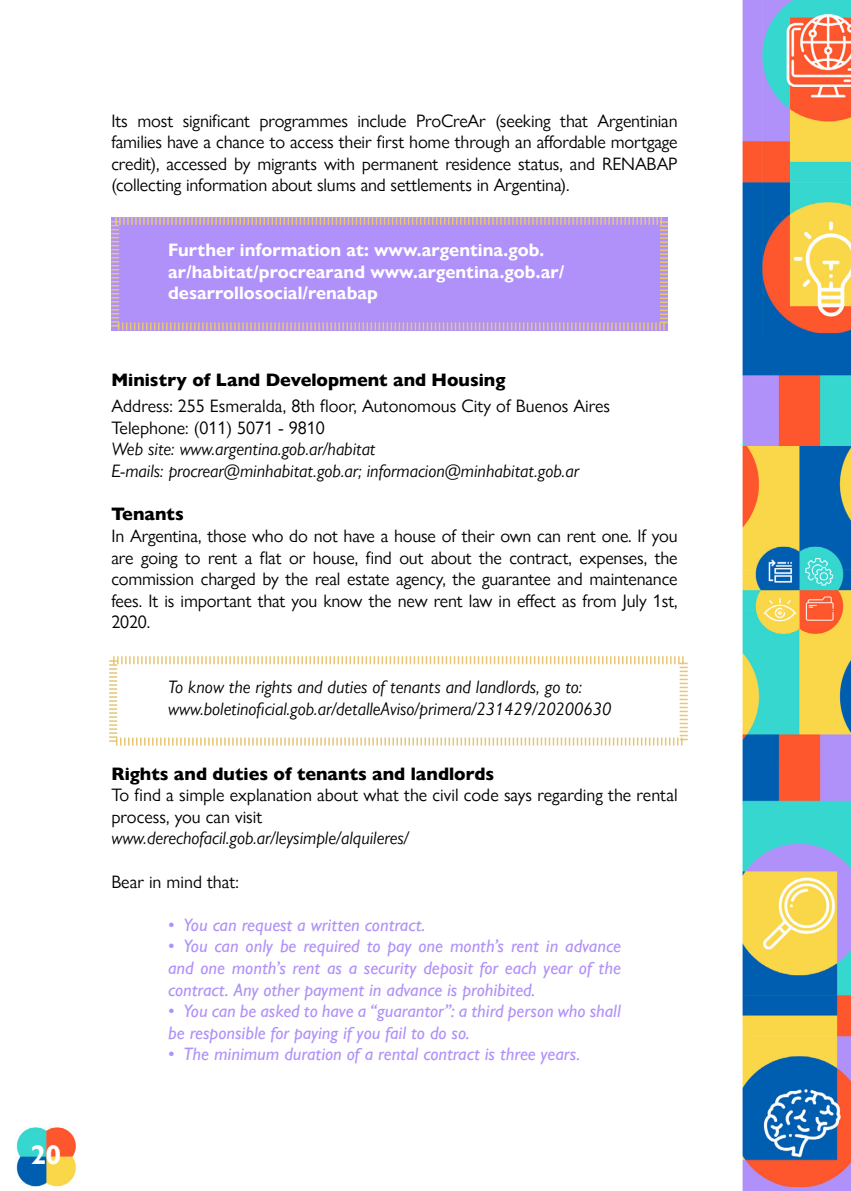
<style>
.page{position:relative;width:851px;height:1191px;background:#fff}
.page>*{position:absolute;margin:0;border:0;box-sizing:border-box;transform-origin:0 0}
.t1{font:700 26.8px "Gill Sans Nova";color:#fff}
.t2{font:18px/21.6px "Gill Sans Nova";color:#000;text-align:justify}
.t3{font:italic 500 18px/21.6px "Gill Sans Nova";color:#b091f9;text-align:justify}
.t4{font:italic 18px/21.6px "Gill Sans Nova";color:#000}
.t5{font:700 18px/21.6px "Gill Sans Nova";color:#fff}
.t6{font:800 18px "Gill Sans Nova";color:#000}
</style>
<div class="page">
<img style="left:16px;top:0;width:834px;height:1191px">
<svg style="left:110px;top:215px;width:559px;height:117px;background:#b597f1"></svg>
<svg style="left:108px;top:655px;width:581px;height:92px"></svg>
<h1 class="t1" style="left:31px;top:1138px;width:32px">20</h1>
<p class="t2" style="left:111px;top:109px;width:567px">Its most significant programmes include ProCreAr (seeking that Argentinian families have a chance to access their first home through an affordable mortgage credit), accessed by migrants with permanent residence status, and RENABAP (collecting information about slums and settlements in Argentina).</p>
<p class="t5" style="left:168px;top:239px;width:397px">Further information at: www.argentina.gob. ar/habitat/procrearand www.argentina.gob.ar/ desarrollosocial/renabap</p>
<p class="t6" style="left:111px;top:368px;width:395px">Ministry of Land Development and Housing</p>
<p class="t2" style="left:111px;top:394px;width:500px">Address: 255 Esmeralda, 8th floor, Autonomous City of Buenos Aires<br>Telephone: (011) 5071 - 9810</p>
<p class="t4" style="left:111px;top:438px;width:469px">Web site: www.argentina.gob.ar/habitat<br>E-mails: procrear@minhabitat.gob.ar; informacion@minhabitat.gob.ar</p>
<p class="t6" style="left:111px;top:503px;width:74px">Tenants</p>
<p class="t2" style="left:111px;top:525px;width:567px">In Argentina, those who do not have a house of their own can rent one. If you are going to rent a flat or house, find out about the contract, expenses, the commission charged by the real estate agency, the guarantee and maintenance fees. It is important that you know the new rent law in effect as from July 1st, 2020.</p>
<p class="t4" style="left:168px;top:676px;width:444px">To know the rights and duties of tenants and landlords, go to: www.boletinoficial.gob.ar/detalleAviso/primera/231429/20200630</p>
<p class="t6" style="left:111px;top:762px;width:384px">Rights and duties of tenants and landlords</p>
<p class="t2" style="left:111px;top:784px;width:567px">To find a simple explanation about what the civil code says regarding the rental process, you can visit</p>
<p class="t4" style="left:111px;top:827px;width:299px">www.derechofacil.gob.ar/leysimple/alquileres/</p>
<p class="t2" style="left:111px;top:870px;width:129px">Bear in mind that:</p>
<p class="t3" style="left:168px;top:913px;width:259px">• You can request a written contract.</p>
<p class="t3" style="left:168px;top:935px;width:454px">• You can only be required to pay one month’s rent in advance and one month’s rent as a security deposit for each year of the contract. Any other payment in advance is prohibited.</p>
<p class="t3" style="left:168px;top:1000px;width:454px">• You can be asked to have a “guarantor”: a third person who shall be responsible for paying if you fail to do so.</p>
<p class="t3" style="left:168px;top:1043px;width:413px">• The minimum duration of a rental contract is three years.</p>
</div>
